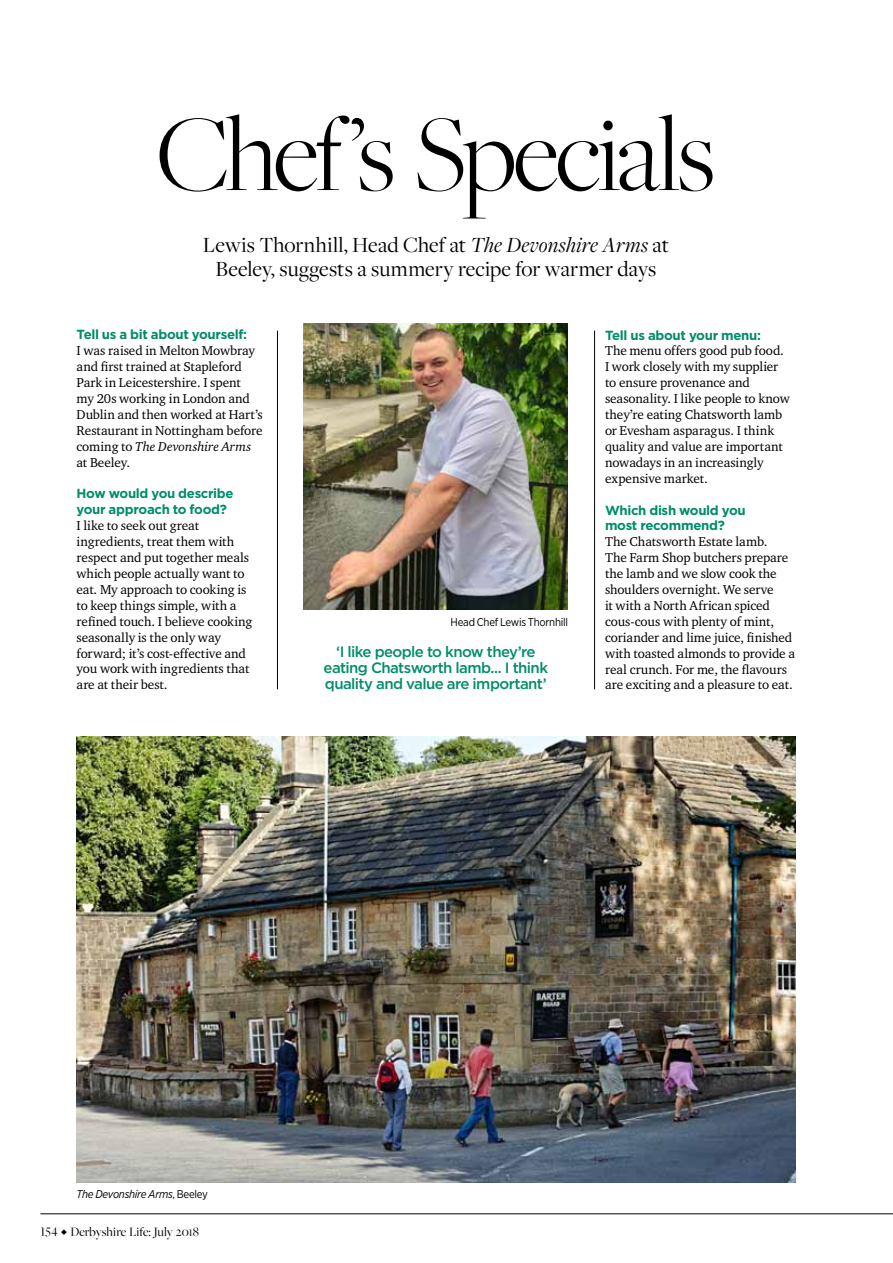
<style>
.page{position:relative;width:893px;height:1263px;background:#fff}
.page>*{position:absolute;margin:0;border:0;box-sizing:border-box;transform-origin:0 0}
.t1{font:300 112.5px "Freight Big Pro";letter-spacing:-.03em;color:#000}
.t2{font:22.5px/24px "Freight Disp Pro";letter-spacing:.005em;color:#000;text-align:center}
.t3{font:500 15px/15.9px "Gotham";letter-spacing:-.04em;color:#008d6a;text-align:center}
.t4{font:13.5px "Freight Big Pro";letter-spacing:-.005em;color:#000}
.t5{font:13.2px/15.9px "Charter ITCA";letter-spacing:-.005em;color:#000}
.t6{font:700 13.2px/15.9px "Gotham";letter-spacing:-.025em;color:#008d6a}
.t7{font:italic 11.25px "Gotham Narrow";letter-spacing:-.025em;color:#000}
.t8{font:11.25px "Gotham Narrow";letter-spacing:-.025em;color:#000}
.s1{font-style:italic}
.s2{font-style:normal}
</style>
<div class="page">
<img style="left:77px;top:737px;width:718px;height:445px">
<hr style="left:594px;top:331px;width:1px;height:358px;background:#000">
<hr style="left:277px;top:331px;width:1px;height:358px;background:#000">
<img style="left:304px;top:323px;width:264px;height:287px">
<hr style="left:40px;top:1213px;width:853px;height:1px;background:#000">
<h1 class="t1" style="left:157px;top:82px;width:560px">Chef’s Specials</h1>
<h2 class="t2" style="left:203px;top:232px;width:467px">Lewis Thornhill, Head Chef at <span class="s1">The Devonshire Arms</span> at<br>Beeley, suggests a summery recipe for warmer days</h2>
<p class="t6" style="left:77px;top:327px;width:172px">Tell us a bit about yourself:</p>
<p class="t5" style="left:77px;top:342px;width:188px">I was raised in Melton Mowbray and first trained at Stapleford<br>Park in Leicestershire. I spent<br>my 20s working in London and<br>Dublin and then worked at Hart’s<br>Restaurant in Nottingham before coming to <span class="s1">The Devonshire Arms </span>at Beeley.</p>
<p class="t6" style="left:77px;top:486px;width:158px">How would you describe your approach to food?</p>
<p class="t5" style="left:77px;top:517px;width:177px">I like to seek out great ingredients, treat them with respect and put together meals which people actually want to eat. My approach to cooking is to keep things simple, with a refined touch. I believe cooking seasonally is the only way forward; it’s cost-effective and you work with ingredients that are at their best.</p>
<p class="t8" style="left:451px;top:615px;width:119px">Head Chef Lewis Thornhill</p>
<p class="t3" style="left:324px;top:644px;width:226px">‘I like people to know they’re eating Chatsworth lamb... I think quality and value are important’</p>
<p class="t6" style="left:605px;top:327px;width:158px">Tell us about your menu:</p>
<p class="t5" style="left:605px;top:343px;width:186px">The menu offers good pub food.<br>I work closely with my supplier to ensure provenance and seasonality. I like people to know they’re eating Chatsworth lamb or Evesham asparagus. I think quality and value are important nowadays in an increasingly expensive market.</p>
<p class="t6" style="left:605px;top:502px;width:142px">Which dish would you most recommend?</p>
<p class="t5" style="left:605px;top:533px;width:192px">The Chatsworth Estate lamb.<br>The Farm Shop butchers prepare the lamb and we slow cook the shoulders overnight. We serve<br>it with a North African spiced cous-cous with plenty of mint, coriander and lime juice, finished with toasted almonds to provide a real crunch. For me, the flavours are exciting and a pleasure to eat.</p>
<p class="t7" style="left:77px;top:1187px;width:133px">The Devonshire Arms<span class="s2">, Beeley</span></p>
<p class="t4" style="left:40px;top:1223px;width:160px">154 Derbyshire Life: July 2018</p>
</div>
